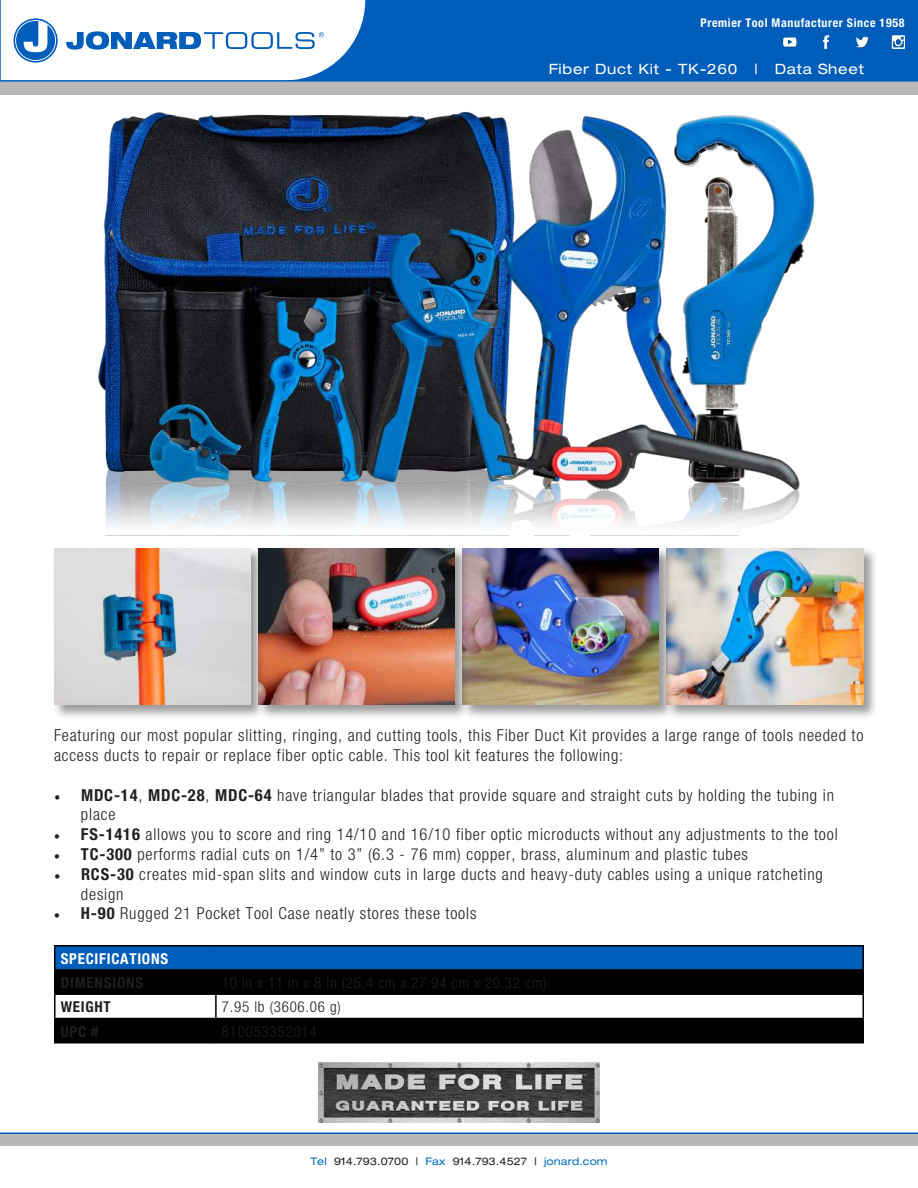
<style>
.page{position:relative;width:918px;height:1188px;background:#fff}
.page>*{position:absolute;margin:0;border:0;box-sizing:border-box;transform-origin:0 0}
.t1{font:300 condensed 16.5px/19.8px "Helvetica Neue";letter-spacing:.05em;color:#221f1f}
.t2{font:300 condensed 15px "Helvetica Neue";letter-spacing:.05em;color:#221f1f}
.t3{font:700 condensed 15px "Helvetica Neue";letter-spacing:.05em;color:#221f1f}
.t4{font:700 condensed 15px "Helvetica Neue";letter-spacing:.05em;color:#fff}
.t5{font:expanded 14.25px "Helvetica Neue";letter-spacing:.05em;color:#fff}
.t6{font:700 condensed 12px "Helvetica Neue";letter-spacing:.05em;color:#fff}
.t7{font:expanded 10.5px "Helvetica Neue";letter-spacing:.01em;color:#221f1f}
.s1{font-family:"Minion Pro";font-weight:400;font-stretch:normal}
.s2{font-weight:700}
.s3{color:#006db7}
</style>
<div class="page">
<div style="left:1px;top:0;width:917px;height:81px;background:#005db9"></div>
<div style="left:0;top:82px;width:918px;height:12px;background:#b8b8b8"></div>
<div style="left:0;top:1134px;width:918px;height:12px;background:#b8b8b8"></div>
<img style="left:319px;top:1062px;width:280px;height:60px">
<hr style="left:0;top:1132px;width:918px;height:2px;background:#005db9">
<svg style="left:1px;top:0;width:364px;height:80px;background:#d9e7f4"></svg>
<hr style="left:0;top:80px;width:918px;height:2px;background:#005db9">
<img style="left:783px;top:35px;width:121px;height:14px">
<div style="left:55px;top:946px;width:808px;height:24px;background:#005db9"></div>
<svg style="left:56px;top:971px;width:807px;height:71px;fill:#000"></svg>
<hr style="left:54px;top:971px;width:2px;height:22px;background:#000">
<hr style="left:54px;top:993px;width:162px;height:2px;background:#000">
<hr style="left:54px;top:995px;width:2px;height:23px;background:#000">
<hr style="left:54px;top:1018px;width:162px;height:1px;background:#000">
<hr style="left:54px;top:1019px;width:2px;height:23px;background:#000">
<hr style="left:54px;top:1042px;width:162px;height:2px;background:#000">
<hr style="left:215px;top:971px;width:2px;height:22px;background:#000">
<hr style="left:216px;top:993px;width:648px;height:2px;background:#000">
<hr style="left:215px;top:995px;width:2px;height:23px;background:#000">
<hr style="left:216px;top:1018px;width:648px;height:1px;background:#000">
<hr style="left:215px;top:1019px;width:2px;height:23px;background:#000">
<hr style="left:216px;top:1042px;width:648px;height:2px;background:#000">
<hr style="left:54px;top:945px;width:162px;height:1px;background:#000">
<hr style="left:54px;top:946px;width:2px;height:23px;background:#000">
<hr style="left:216px;top:945px;width:648px;height:1px;background:#000">
<svg style="left:863px;top:946px;width:1px;height:96px"></svg>
<hr style="left:54px;top:969px;width:162px;height:2px;background:#000">
<hr style="left:216px;top:969px;width:648px;height:2px;background:#000">
<img style="left:98px;top:111px;width:717px;height:415px">
<div style="left:665px;top:547px;width:213px;height:172px;background:#221f1f;opacity:.45"></div>
<img style="left:674px;top:548px;width:189px;height:157px">
<div style="left:461px;top:547px;width:213px;height:172px;background:#221f1f;opacity:.45"></div>
<img style="left:470px;top:548px;width:189px;height:157px">
<div style="left:257px;top:547px;width:213px;height:172px;background:#221f1f;opacity:.45"></div>
<img style="left:265px;top:548px;width:190px;height:157px">
<div style="left:53px;top:547px;width:212px;height:172px;background:#221f1f;opacity:.45"></div>
<img style="left:54px;top:548px;width:196px;height:157px">
<p class="t6" style="left:701px;top:16px;width:205px">Premier Tool Manufacturer Since 1958</p>
<p class="t5" style="left:549px;top:63px;width:317px">Fiber Duct Kit - TK-260 | Data Sheet</p>
<p class="t1" style="left:54px;top:727px;width:811px">Featuring our most popular slitting, ringing, and cutting tools, this Fiber Duct Kit provides a large range of tools needed to access ducts to repair or replace fiber optic cable. This tool kit features the following:</p>
<p class="t1" style="left:81px;top:786px;width:755px;text-indent:-27px"><span class="s1">•</span> <span class="s2">MDC-14</span>, <span class="s2">MDC-28</span>, <span class="s2">MDC-64</span> have triangular blades that provide square and straight cuts by holding the tubing in place</p>
<p class="t1" style="left:54px;top:826px;width:785px"><span class="s1">•</span> <span class="s2">FS-1416</span> allows you to score and ring 14/10 and 16/10 fiber optic microducts without any adjustments to the tool</p>
<p class="t1" style="left:54px;top:846px;width:696px"><span class="s1">•</span> <span class="s2">TC-300</span> performs radial cuts on 1/4” to 3” (6.3 - 76 mm) copper, brass, aluminum and plastic tubes</p>
<p class="t1" style="left:81px;top:865px;width:743px;text-indent:-27px"><span class="s1">•</span> <span class="s2">RCS-30</span> creates mid-span slits and window cuts in large ducts and heavy-duty cables using a unique ratcheting design</p>
<p class="t1" style="left:54px;top:905px;width:424px"><span class="s1">•</span> <span class="s2">H-90</span> Rugged 21 Pocket Tool Case neatly stores these tools</p>
<p class="t4" style="left:61px;top:950px;width:109px">SPECIFICATIONS</p>
<p class="t3" style="left:61px;top:974px;width:84px">DIMENSIONS</p>
<p class="t2" style="left:222px;top:977px;width:326px">10 in x 11 in x 8 in (25.4 cm x 27.94 cm x 20.32 cm)</p>
<p class="t3" style="left:61px;top:998px;width:52px">WEIGHT</p>
<p class="t2" style="left:222px;top:1002px;width:121px">7.95 lb (3606.06 g)</p>
<p class="t3" style="left:61px;top:1023px;width:39px">UPC #</p>
<p class="t2" style="left:222px;top:1026px;width:96px">810053352014</p>
<p class="t7" style="left:310px;top:1158px;width:299px"><span class="s3">Tel</span> 914.793.0700 | <span class="s3">Fax</span> 914.793.4527 | <span class="s3">jonard.com</span></p>
</div>
